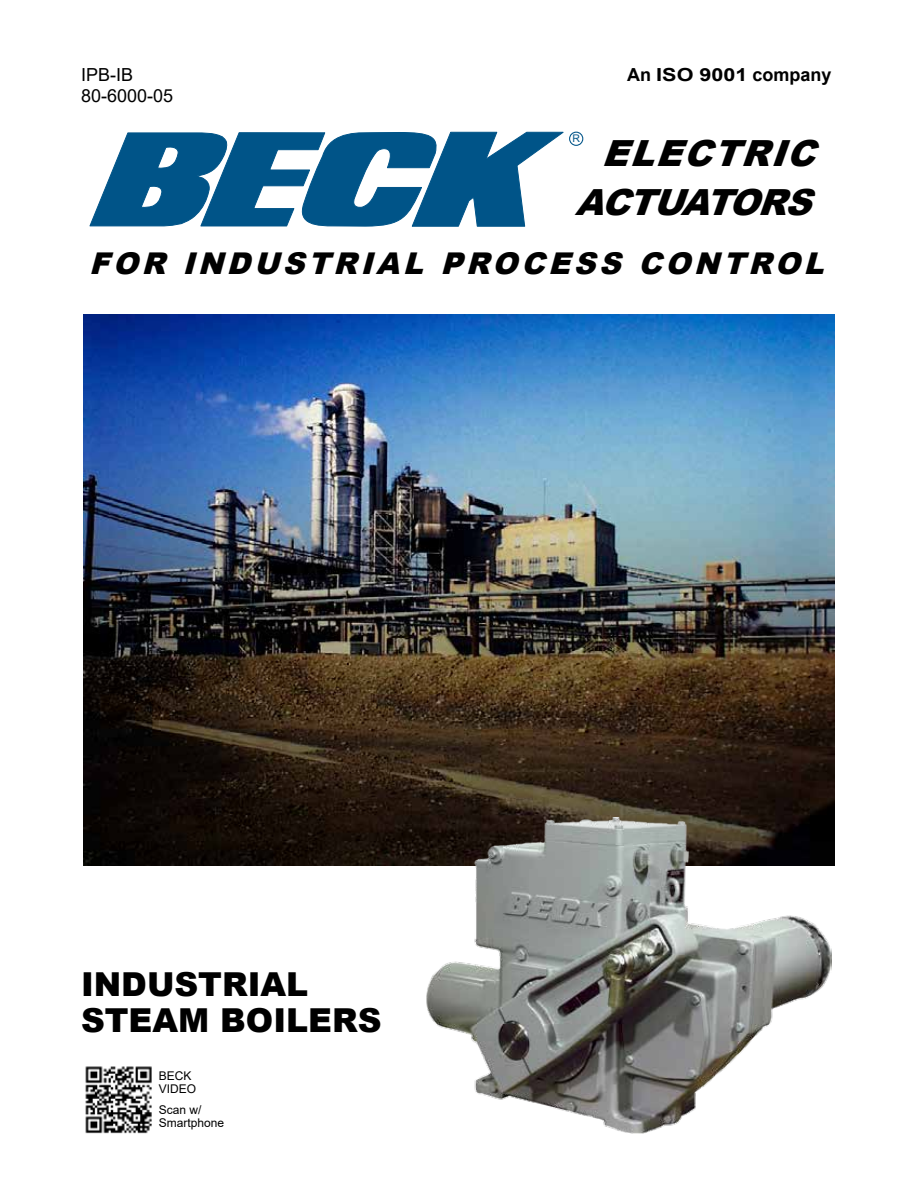
<style>
.page{position:relative;width:918px;height:1188px;background:#fff}
.page>*{position:absolute;margin:0;border:0;box-sizing:border-box;transform-origin:0 0}
.t1{font:italic 900 36px "Arial";color:#000}
.t2{font:900 33px/36.3px "Arial";color:#000}
.t3{font:italic 900 30px "Arial";color:#000}
.t4{font:18px/21.6px "Arial";color:#000}
.t5{font:700 18px "Arial";color:#000}
.t6{font:12px/13.5px "Arial";color:#000}
.t7{font:10.5px "Arial";color:#005488}
</style>
<div class="page">
<img style="left:84px;top:315px;width:750px;height:551px">
<img style="left:426px;top:817px;width:406px;height:317px">
<img style="left:85px;top:1066px;width:67px;height:68px">
<div style="left:569px;top:132px;width:14px;height:14px;border:1px solid #005488;border-radius:50%"></div>
<svg style="left:89px;top:131px;width:475px;height:96px"></svg>
<p class="t4" style="left:81px;top:63px;width:94px">IPB-IB<br>80-6000-05</p>
<p class="t7" style="left:573px;top:132px;width:9px">R</p>
<p class="t5" style="left:627px;top:62px;width:206px">An ISO 9001 company</p>
<p class="t1" style="left:602px;top:127px;width:232px">ELECTRIC</p>
<p class="t1" style="left:575px;top:176px;width:255px">ACTUATORS</p>
<p class="t3" style="left:89px;top:242px;width:747px">FOR INDUSTRIAL PROCESS CONTROL</p>
<p class="t2" style="left:81px;top:965px;width:302px">INDUSTRIAL<br>STEAM BOILERS</p>
<p class="t6" style="left:159px;top:1069px;width:39px">BECK<br>VIDEO</p>
<p class="t6" style="left:159px;top:1103px;width:67px">Scan w/<br>Smartphone</p>
</div>
